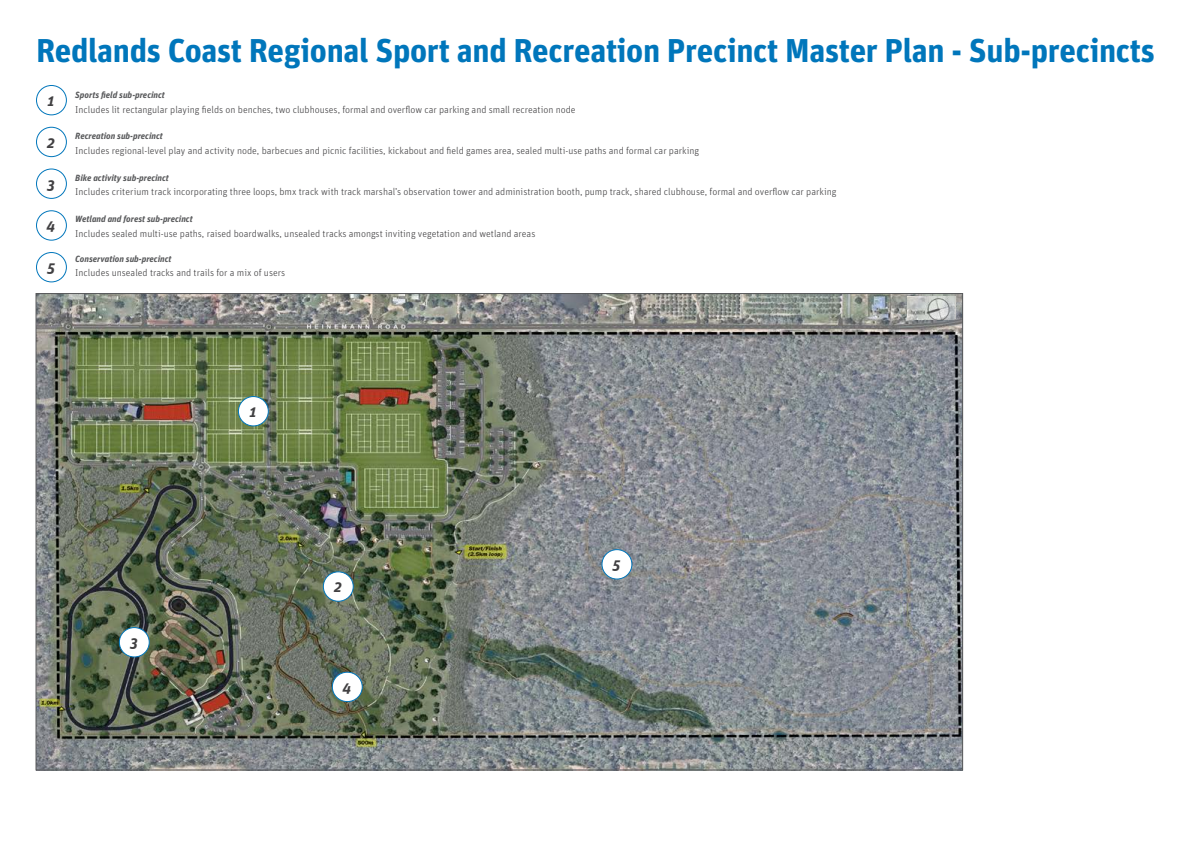
<style>
.page{position:relative;width:1191px;height:842px;background:#fff}
.page>*{position:absolute;margin:0;border:0;box-sizing:border-box;transform-origin:0 0}
.t1{font:700 33px "Unit Pro";letter-spacing:-.01em;color:#0076bb}
.t2{font:italic 700 15px "Unit Pro";color:#414042}
.t3{font:300 10px "Unit Pro";color:#414042}
.t4{font:italic 700 9px "Unit Pro";color:#58595b}
</style>
<div class="page">
<img style="left:38px;top:295px;width:922px;height:473px">
<div style="left:36px;top:85px;width:31px;height:30px;border:1px solid #0076bb;border-radius:50%"></div>
<div style="left:36px;top:127px;width:31px;height:30px;border:1px solid #0076bb;border-radius:50%"></div>
<div style="left:36px;top:168px;width:31px;height:31px;border:1px solid #0076bb;border-radius:50%"></div>
<div style="left:36px;top:210px;width:31px;height:31px;border:1px solid #0076bb;border-radius:50%"></div>
<div style="left:36px;top:252px;width:31px;height:30px;border:1px solid #0076bb;border-radius:50%"></div>
<div style="left:238px;top:396px;width:30px;height:30px;background:#fff;border-radius:50%"></div>
<div style="left:238px;top:396px;width:31px;height:30px;border:1px solid #0076bb;border-radius:50%"></div>
<div style="left:323px;top:572px;width:30px;height:29px;background:#fff;border-radius:50%"></div>
<div style="left:323px;top:571px;width:31px;height:31px;border:1px solid #0076bb;border-radius:50%"></div>
<div style="left:119px;top:627px;width:30px;height:30px;background:#fff;border-radius:50%"></div>
<div style="left:119px;top:627px;width:31px;height:30px;border:1px solid #0076bb;border-radius:50%"></div>
<div style="left:332px;top:672px;width:30px;height:30px;background:#fff;border-radius:50%"></div>
<div style="left:332px;top:672px;width:31px;height:30px;border:1px solid #0076bb;border-radius:50%"></div>
<div style="left:602px;top:550px;width:30px;height:29px;background:#fff;border-radius:50%"></div>
<div style="left:601px;top:549px;width:31px;height:30px;border:1px solid #0076bb;border-radius:50%"></div>
<img style="left:907px;top:296px;width:48px;height:24px">
<h1 class="t1" style="left:36px;top:26px;width:1120px">Redlands Coast Regional Sport and Recreation Precinct Master Plan - Sub-precincts</h1>
<h2 class="t2" style="left:48px;top:90px;width:8px">1</h2>
<h2 class="t2" style="left:47px;top:132px;width:9px">2</h2>
<h2 class="t2" style="left:47px;top:173px;width:9px">3</h2>
<h2 class="t2" style="left:47px;top:215px;width:10px">4</h2>
<h2 class="t2" style="left:47px;top:257px;width:9px">5</h2>
<p class="t4" style="left:75px;top:89px;width:91px">Sports field sub-precinct</p>
<p class="t3" style="left:75px;top:103px;width:502px">Includes lit rectangular playing fields on benches, two clubhouses, formal and overflow car parking and small recreation node</p>
<p class="t4" style="left:75px;top:130px;width:89px">Recreation sub-precinct</p>
<p class="t3" style="left:75px;top:144px;width:625px">Includes regional-level play and activity node, barbecues and picnic facilities, kickabout and field games area, sealed multi-use paths and formal car parking</p>
<p class="t4" style="left:75px;top:171px;width:95px">Bike activity sub-precinct</p>
<p class="t3" style="left:75px;top:185px;width:762px">Includes criterium track incorporating three loops, bmx track with track marshal’s observation tower and administration booth, pump track, shared clubhouse, formal and overflow car parking</p>
<p class="t4" style="left:75px;top:212px;width:119px">Wetland and forest sub-precinct</p>
<p class="t3" style="left:75px;top:227px;width:461px">Includes sealed multi-use paths, raised boardwalks, unsealed tracks amongst inviting vegetation and wetland areas</p>
<p class="t4" style="left:75px;top:252px;width:98px">Conservation sub-precinct</p>
<p class="t3" style="left:75px;top:266px;width:211px">Includes unsealed tracks and trails for a mix of users</p>
<h2 class="t2" style="left:130px;top:632px;width:9px">3</h2>
<h2 class="t2" style="left:249px;top:401px;width:8px">1</h2>
<h2 class="t2" style="left:334px;top:576px;width:9px">2</h2>
<h2 class="t2" style="left:342px;top:676px;width:10px">4</h2>
<h2 class="t2" style="left:612px;top:554px;width:9px">5</h2>
</div>
